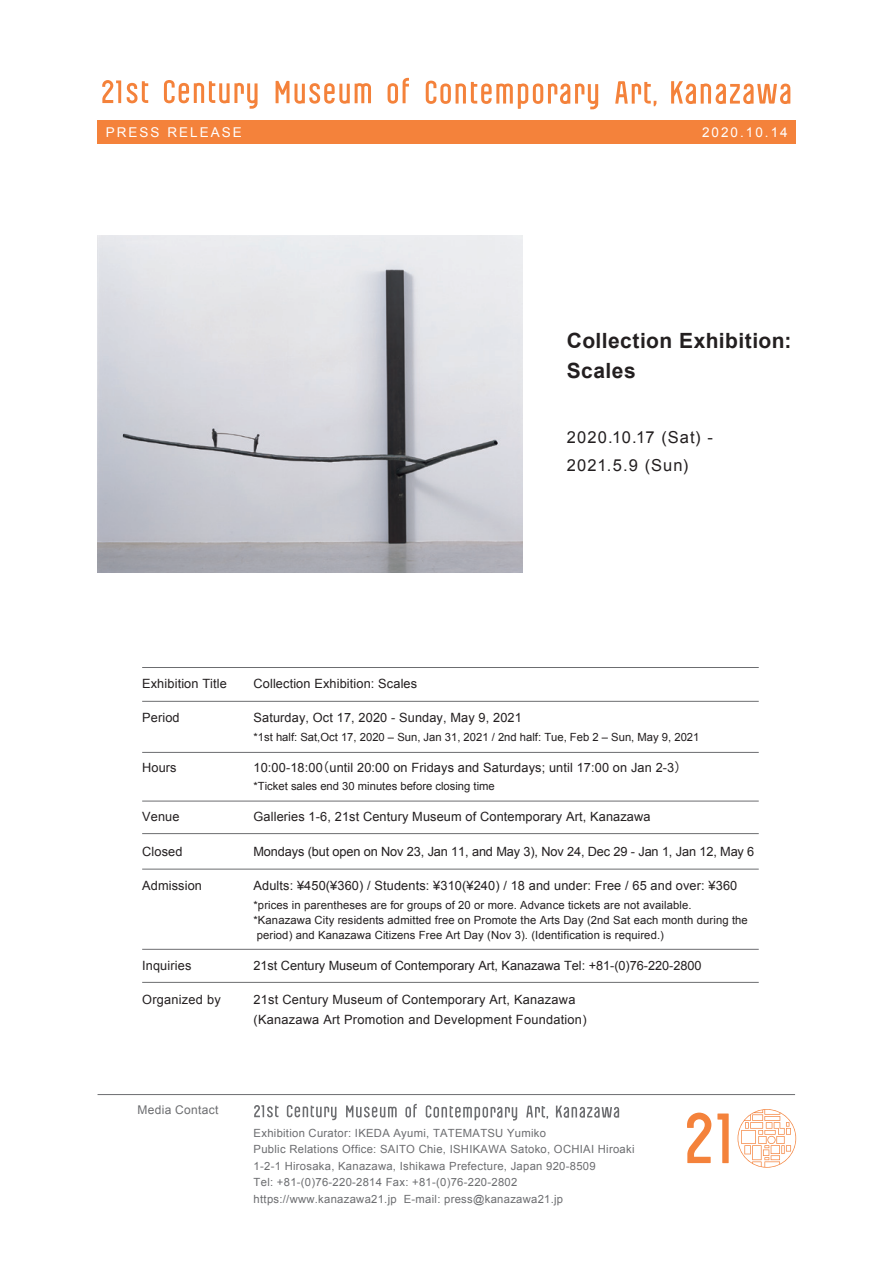
<style>
.page{position:relative;width:893px;height:1263px;background:#fff}
.page>*{position:absolute;margin:0;border:0;box-sizing:border-box;transform-origin:0 0}
.t1{font:700 21px/30px "Arial";letter-spacing:.02em;color:#231f20}
.t2{font:16.5px/28.5px "Arial";letter-spacing:.07em;color:#231f20}
.t3{font:13.5px "Arial";letter-spacing:.15em;color:#fff}
.t4{font:12.75px/19.5px "Arial";letter-spacing:.01em;color:#231f20}
.t5{font:12.75px "Arial";letter-spacing:-.01em;color:#231f20}
.t6{font:12px "Arial";letter-spacing:.025em;color:#6c6d70}
.t7{font:11.25px/15px "Arial";letter-spacing:.01em;color:#231f20}
.t8{font:11.25px/16.5px "Arial";letter-spacing:.025em;color:#6c6d70}
.s1{font-family:"Hira Kaku Pro W3"}
</style>
<div class="page">
<div style="left:97px;top:120px;width:699px;height:24px;background:#f4823b"></div>
<svg style="left:102px;top:80px;width:19px;height:23px"></svg>
<svg style="left:164px;top:80px;width:94px;height:29px"></svg>
<svg style="left:127px;top:81px;width:21px;height:22px"></svg>
<svg style="left:388px;top:78px;width:21px;height:26px"></svg>
<svg style="left:276px;top:81px;width:95px;height:23px"></svg>
<svg style="left:615px;top:81px;width:41px;height:25px"></svg>
<svg style="left:426px;top:81px;width:172px;height:28px"></svg>
<svg style="left:671px;top:81px;width:119px;height:23px"></svg>
<svg style="left:717px;top:1113px;width:12px;height:50px"></svg>
<svg style="left:687px;top:1112px;width:24px;height:51px"></svg>
<svg style="left:738px;top:1109px;width:58px;height:59px"></svg>
<hr style="left:98px;top:1094px;width:697px;height:1px;background:#6c6d70">
<svg style="left:287px;top:1105px;width:49px;height:15px"></svg>
<svg style="left:254px;top:1105px;width:24px;height:12px"></svg>
<svg style="left:405px;top:1104px;width:12px;height:13px"></svg>
<svg style="left:346px;top:1105px;width:51px;height:12px"></svg>
<svg style="left:526px;top:1105px;width:22px;height:14px"></svg>
<svg style="left:426px;top:1105px;width:91px;height:15px"></svg>
<svg style="left:556px;top:1105px;width:63px;height:13px"></svg>
<img style="left:97px;top:236px;width:426px;height:337px">
<hr style="left:142px;top:667px;width:617px;height:1px;background:#6c6d70">
<hr style="left:142px;top:701px;width:617px;height:1px;background:#6c6d70">
<hr style="left:142px;top:752px;width:617px;height:1px;background:#6c6d70">
<hr style="left:142px;top:801px;width:617px;height:1px;background:#6c6d70">
<hr style="left:142px;top:833px;width:617px;height:1px;background:#6c6d70">
<hr style="left:142px;top:869px;width:617px;height:1px;background:#6c6d70">
<hr style="left:142px;top:949px;width:617px;height:1px;background:#6c6d70">
<hr style="left:142px;top:982px;width:617px;height:1px;background:#6c6d70">
<p class="t3" style="left:106px;top:125px;width:138px">PRESS RELEASE</p>
<p class="t3" style="left:702px;top:125px;width:87px">2020.10.14</p>
<h1 class="t1" style="left:567px;top:326px;width:226px">Collection Exhibition:<br>Scales</h1>
<p class="t2" style="left:567px;top:423px;width:148px">2020.10.17 (Sat) -<br>2021.5.9 (Sun)</p>
<p class="t4" style="left:142px;top:674px;width:86px">Exhibition Title</p>
<p class="t4" style="left:253px;top:674px;width:165px">Collection Exhibition: Scales</p>
<p class="t4" style="left:142px;top:708px;width:39px">Period</p>
<p class="t4" style="left:253px;top:708px;width:270px">Saturday, Oct 17, 2020 - Sunday, May 9, 2021</p>
<p class="t7" style="left:253px;top:729px;width:447px">*1st half: Sat,Oct 17, 2020 – Sun, Jan 31, 2021 / 2nd half: Tue, Feb 2 – Sun, May 9, 2021</p>
<p class="t4" style="left:142px;top:758px;width:36px">Hours</p>
<p class="t4" style="left:253px;top:758px;width:435px">10:00-18:00<span class="s1">（</span>until 20:00 on Fridays and Saturdays; until 17:00 on Jan 2-3<span class="s1">）</span></p>
<p class="t7" style="left:253px;top:779px;width:243px">*Ticket sales end 30 minutes before closing time</p>
<p class="t4" style="left:142px;top:807px;width:39px">Venue</p>
<p class="t4" style="left:253px;top:807px;width:399px">Galleries 1-6, 21st Century Museum of Contemporary Art, Kanazawa</p>
<p class="t4" style="left:142px;top:842px;width:42px">Closed</p>
<p class="t5" style="left:253px;top:844px;width:502px">Mondays (but open on Nov 23, Jan 11, and May 3), Nov 24, Dec 29 - Jan 1, Jan 12, May 6</p>
<p class="t4" style="left:142px;top:876px;width:61px">Admission</p>
<p class="t4" style="left:253px;top:876px;width:485px">Adults: ¥450(¥360) / Students: ¥310(¥240) / 18 and under: Free / 65 and over: ¥360</p>
<p class="t7" style="left:253px;top:897px;width:496px">*prices in parentheses are for groups of 20 or more. Advance tickets are not available. *Kanazawa City residents admitted free on Promote the Arts Day (2nd Sat each month during the period) and Kanazawa Citizens Free Art Day (Nov 3). (Identification is required.)</p>
<p class="t4" style="left:142px;top:956px;width:51px">Inquiries</p>
<p class="t4" style="left:253px;top:956px;width:450px">21st Century Museum of Contemporary Art, Kanazawa Tel: +81-(0)76-220-2800</p>
<p class="t4" style="left:142px;top:990px;width:80px">Organized by</p>
<p class="t4" style="left:253px;top:990px;width:335px">21st Century Museum of Contemporary Art, Kanazawa (Kanazawa Art Promotion and Development Foundation)</p>
<p class="t6" style="left:138px;top:1103px;width:82px">Media Contact</p>
<p class="t8" style="left:254px;top:1124px;width:382px">Exhibition Curator: IKEDA Ayumi, TATEMATSU Yumiko<br>Public Relations Office: SAITO Chie, ISHIKAWA Satoko, OCHIAI Hiroaki 1-2-1 Hirosaka, Kanazawa, Ishikawa Prefecture, Japan 920-8509<br>Tel: +81-(0)76-220-2814 Fax: +81-(0)76-220-2802 https://www.kanazawa21.jp E-mail: press@kanazawa21.jp</p>
</div>
